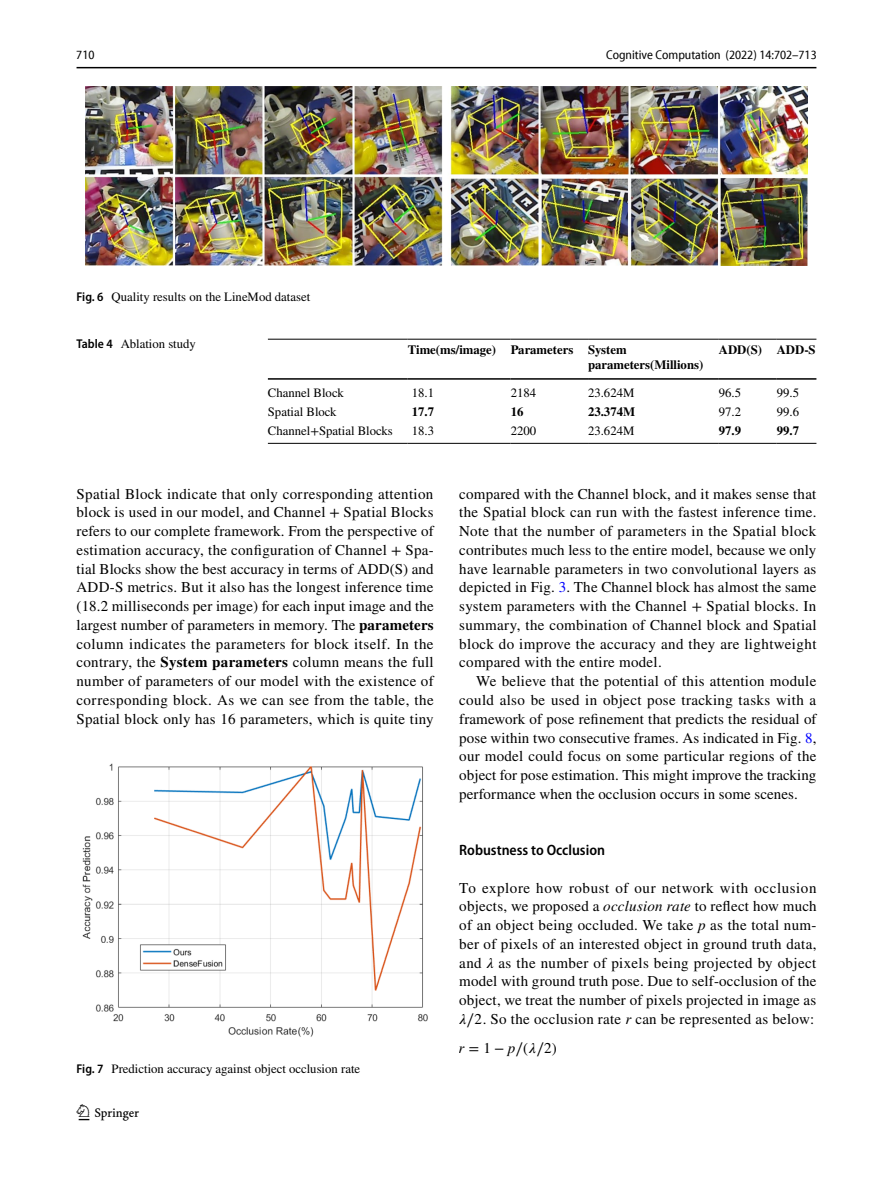
<style>
.page{position:relative;width:893px;height:1187px;background:#fff}
.page>*{position:absolute;margin:0;border:0;box-sizing:border-box;transform-origin:0 0}
.t1{font:22.5px "Springnew Regular 2";color:#000}
.t2{font:15px/18.8px "STIX";letter-spacing:.02em;color:#000;text-align:justify}
.t3{font:600 semi-condensed 15px "Myriad Pro";color:#000}
.t4{font:15px "STIX Math Regular 35";color:#000}
.t5{font:12.75px "STIX";color:#000}
.t6{font:700 12.75px/15px "STIX";color:#000}
.t7{font:semi-condensed 12.75px "Myriad Pro Unic";color:#000}
.s1{font-family:"Myriad Pro";font-weight:600;font-stretch:semi-condensed}
.s2{font-weight:700}
.s3{color:#00f}
.s4{font-style:italic}
.s5{font-family:"STIX Math Italic 9"}
.s6{font-family:"STIX Math Italic 10"}
.s7{font-family:"STIX Math Regular 36"}
.s8{font-family:"STIX General Regular 24"}
.s9{font-family:"STIX General Italic 34"}
.s10{font-family:"STIX General Regular 23"}
.s11{font-family:"STIX Math Italic 8"}
</style>
<div class="page">
<hr style="left:77px;top:67px;width:739px;height:1px;background:#000">
<img style="left:85px;top:87px;width:723px;height:179px">
<hr style="left:268px;top:339px;width:140px;height:1px;background:#000">
<hr style="left:268px;top:378px;width:140px;height:1px;background:#000">
<hr style="left:408px;top:339px;width:103px;height:1px;background:#000">
<hr style="left:408px;top:378px;width:103px;height:1px;background:#000">
<hr style="left:511px;top:339px;width:77px;height:1px;background:#000">
<hr style="left:511px;top:378px;width:77px;height:1px;background:#000">
<hr style="left:588px;top:339px;width:131px;height:1px;background:#000">
<hr style="left:588px;top:378px;width:131px;height:1px;background:#000">
<hr style="left:719px;top:339px;width:58px;height:1px;background:#000">
<hr style="left:719px;top:378px;width:58px;height:1px;background:#000">
<hr style="left:777px;top:339px;width:39px;height:1px;background:#000">
<hr style="left:777px;top:378px;width:39px;height:1px;background:#000">
<hr style="left:268px;top:443px;width:140px;height:1px;background:#000">
<hr style="left:408px;top:443px;width:103px;height:1px;background:#000">
<hr style="left:511px;top:443px;width:77px;height:1px;background:#000">
<hr style="left:588px;top:443px;width:131px;height:1px;background:#000">
<hr style="left:719px;top:443px;width:58px;height:1px;background:#000">
<hr style="left:777px;top:443px;width:39px;height:1px;background:#000">
<img style="left:82px;top:763px;width:346px;height:274px">
<p class="t7" style="left:76px;top:50px;width:20px">710</p>
<p class="t7" style="left:606px;top:50px;width:212px">Cognitive Computation (2022) 14:702–713</p>
<p class="t5" style="left:77px;top:288px;width:235px"><span class="s1">Fig. 6</span> Quality results on the LineMod dataset</p>
<p class="t5" style="left:77px;top:335px;width:121px"><span class="s1">Table 4</span> Ablation study</p>
<p class="t6" style="left:588px;top:342px;width:117px;text-indent:-180px">Time(ms/image) Parameters System parameters(Millions)</p>
<p class="t6" style="left:719px;top:342px;width:98px">ADD(S) ADD-S</p>
<p class="t5" style="left:268px;top:384px;width:77px">Channel Block</p>
<p class="t5" style="left:412px;top:384px;width:24px">18.1</p>
<p class="t5" style="left:511px;top:384px;width:27px">2184</p>
<p class="t5" style="left:588px;top:384px;width:48px">23.624M</p>
<p class="t5" style="left:719px;top:384px;width:24px">96.5</p>
<p class="t5" style="left:777px;top:384px;width:24px">99.5</p>
<p class="t5" style="left:268px;top:403px;width:70px">Spatial Block</p>
<p class="t6" style="left:412px;top:404px;width:24px">17.7</p>
<p class="t6" style="left:511px;top:404px;width:14px">16</p>
<p class="t6" style="left:588px;top:404px;width:49px">23.374M</p>
<p class="t5" style="left:719px;top:403px;width:24px">97.2</p>
<p class="t5" style="left:777px;top:403px;width:24px">99.6</p>
<p class="t5" style="left:268px;top:422px;width:127px">Channel+Spatial Blocks</p>
<p class="t5" style="left:412px;top:422px;width:24px">18.3</p>
<p class="t5" style="left:511px;top:422px;width:27px">2200</p>
<p class="t5" style="left:588px;top:422px;width:48px">23.624M</p>
<p class="t6" style="left:719px;top:423px;width:24px">97.9</p>
<p class="t6" style="left:777px;top:423px;width:24px">99.7</p>
<p class="t2" style="left:77px;top:485px;width:359px">Spatial Block indicate that only corresponding attention block is used in our model, and Channel + Spatial Blocks refers to our complete framework. From the perspective of estimation accuracy, the configuration of Channel + Spa&shy;tial Blocks show the best accuracy in terms of ADD(S) and ADD-S metrics. But it also has the longest inference time (18.2 milliseconds per image) for each input image and the largest number of parameters in memory. The <span class="s2">parameters </span>column indicates the parameters for block itself. In the contrary, the <span class="s2">System parameters</span> column means the full number of parameters of our model with the existence of corresponding block. As we can see from the table, the Spatial block only has 16 parameters, which is quite tiny</p>
<p class="t2" style="left:459px;top:485px;width:359px">compared with the Channel block, and it makes sense that the Spatial block can run with the fastest inference time.<br>Note that the number of parameters in the Spatial block contributes much less to the entire model, because we only have learnable parameters in two convolutional layers as depicted in Fig. <span class="s3">3</span>. The Channel block has almost the same system parameters with the Channel + Spatial blocks. In summary, the combination of Channel block and Spatial block do improve the accuracy and they are lightweight compared with the entire model.</p>
<p class="t2" style="left:459px;top:672px;width:359px;text-indent:17px">We believe that the potential of this attention module could also be used in object pose tracking tasks with a framework of pose refinement that predicts the residual of pose within two consecutive frames. As indicated in Fig. <span class="s3">8</span>, our model could focus on some particular regions of the object for pose estimation. This might improve the tracking performance when the occlusion occurs in some scenes.</p>
<p class="t5" style="left:77px;top:1059px;width:285px"><span class="s1">Fig. 7</span> Prediction accuracy against object occlusion rate</p>
<h1 class="t1" style="left:79px;top:1104px;width:62px">1 3</h1>
<p class="t3" style="left:459px;top:841px;width:147px">Robustness to Occlusion</p>
<p class="t2" style="left:458px;top:879px;width:360px">To explore how robust of our network with occlusion objects, we proposed a <span class="s4">occlusion rate</span> to reflect how much of an object being occluded. We take <span class="s4">p</span> as the total num&shy;ber of pixels of an interested object in ground truth data, and <span class="s5">𝜆</span> as the number of pixels being projected by object model with ground truth pose. Due to self-occlusion of the object, we treat the number of pixels projected in image as <span class="s6">𝜆</span><span class="s7">∕</span><span class="s8">2</span>. So the occlusion rate <span class="s4">r</span> can be represented as below:</p>
<p class="t4" style="left:459px;top:1042px;width:100px"><span class="s9">r</span> = <span class="s10">1</span> − <span class="s9">p</span>∕(<span class="s11">𝜆</span>∕<span class="s10">2</span>)</p>
</div>
